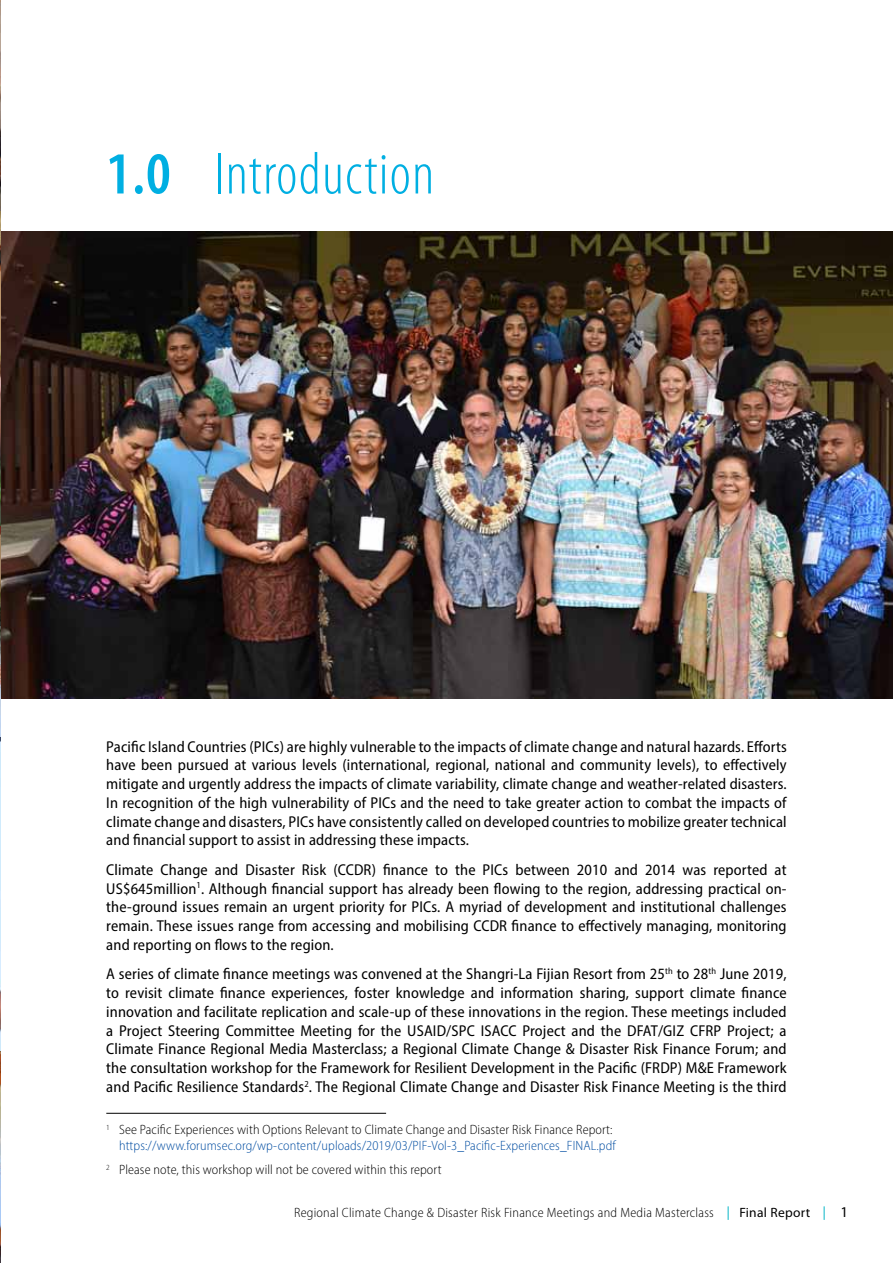
<style>
.page{position:relative;width:893px;height:1263px;background:#fff}
.page>*{position:absolute;margin:0;border:0;box-sizing:border-box;transform-origin:0 0}
.t1{font:300 condensed 60px "Myriad Pro";letter-spacing:.02em;color:#00afe2}
.t2{font:semi-condensed 15.75px/18.8px "Myriad Pro";letter-spacing:.01em;color:#000;text-align:justify}
.t3{font:300 semi-condensed 13.5px/15.8px "Myriad Pro";letter-spacing:.01em;color:#034ea2;text-align:right}
.t4{font:300 semi-condensed 13.5px "Myriad Pro";letter-spacing:.015em;color:#000}
.s1{font-weight:600}
.s2{color:#000}
.s3{font-family:"Helvetica Neue";font-weight:400;font-stretch:normal;color:#00b4c5}
.s4{font-weight:400;font-stretch:normal}
.s5{font-weight:400;font-stretch:normal;font-size:15px}
</style>
<div class="page">
<img style="left:1px;top:231px;width:892px;height:468px">
<hr style="left:106px;top:1113px;width:280px;height:1px;background:#000">
<img style="left:0;top:0;width:1px;height:1263px">
<h1 class="t1" style="left:106px;top:142px;width:330px"><span class="s1">1.0</span> Introduction</h1>
<p class="t2" style="left:106px;top:737px;width:682px">Pacific Island Countries (PICs) are highly vulnerable to the impacts of climate change and natural hazards. Efforts have been pursued at various levels (international, regional, national and community levels), to effectively mitigate and urgently address the impacts of climate variability, climate change and weather-related disasters.<br>In recognition of the high vulnerability of PICs and the need to take greater action to combat the impacts of climate change and disasters, PICs have consistently called on developed countries to mobilize greater technical and financial support to assist in addressing these impacts.</p>
<p class="t2" style="left:106px;top:860px;width:682px">Climate Change and Disaster Risk (CCDR) finance to the PICs between 2010 and 2014 was reported at US$645million<sup>1</sup>. Although financial support has already been flowing to the region, addressing practical on&shy;the-ground issues remain an urgent priority for PICs. A myriad of development and institutional challenges remain. These issues range from accessing and mobilising CCDR finance to effectively managing, monitoring and reporting on flows to the region.</p>
<p class="t2" style="left:106px;top:964px;width:682px">A series of climate finance meetings was convened at the Shangri-La Fijian Resort from 25<sup>th</sup> to 28<sup>th</sup> June 2019, to revisit climate finance experiences, foster knowledge and information sharing, support climate finance innovation and facilitate replication and scale-up of these innovations in the region. These meetings included a Project Steering Committee Meeting for the USAID/SPC ISACC Project and the DFAT/GIZ CFRP Project; a Climate Finance Regional Media Masterclass; a Regional Climate Change &amp; Disaster Risk Finance Forum; and the consultation workshop for the Framework for Resilient Development in the Pacific (FRDP) M&amp;E Framework and Pacific Resilience Standards<sup>2</sup>. The Regional Climate Change and Disaster Risk Finance Meeting is the third</p>
<p class="t3" style="left:106px;top:1122px;width:511px"><sup>1</sup> <span class="s2">See Pacific Experiences with Options Relevant to Climate Change and Disaster Risk Finance Report: </span>https://www.forumsec.org/wp-content/uploads/2019/03/PIF-Vol-3_Pacific-Experiences_FINAL.pdf</p>
<p class="t4" style="left:106px;top:1161px;width:337px"><sup>2</sup> Please note, this workshop will not be covered within this report</p>
<p class="t4" style="left:294px;top:1204px;width:556px">Regional Climate Change &amp; Disaster Risk Finance Meetings and Media Masterclass <span class="s3">|</span> <span class="s4">Final Report</span> <span class="s3">|</span> <span class="s5">1</span></p>
</div>
